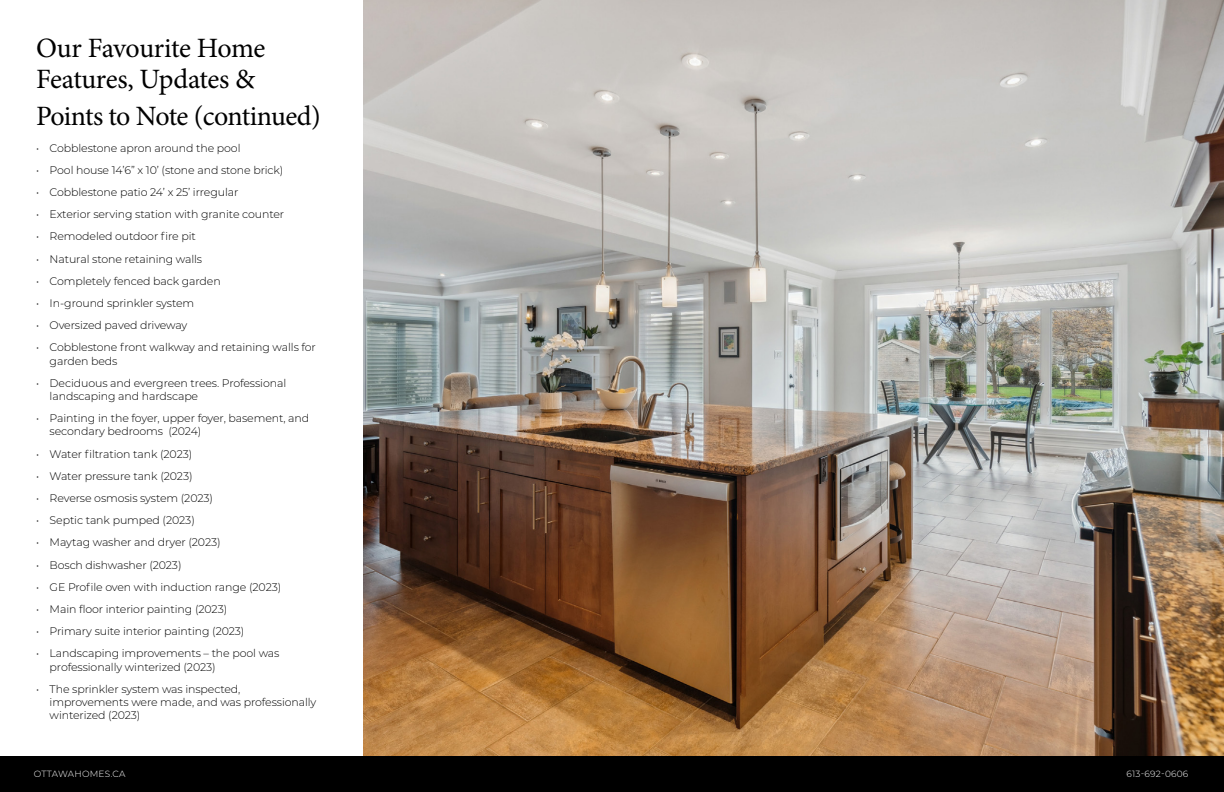
<style>
.page{position:relative;width:1224px;height:792px;background:#fff}
.page>*{position:absolute;margin:0;border:0;box-sizing:border-box;transform-origin:0 0}
.t1{font:28px/31px "Minion Pro";letter-spacing:-.02em;color:#000}
.t2{font:300 11px/13.2px "Montserrat";letter-spacing:-.01em;color:#000}
.t3{font:300 9px "Montserrat";letter-spacing:.025em;color:#fff}
</style>
<div class="page">
<img style="left:363px;top:0;width:861px;height:756px">
<div style="left:0;top:756px;width:1224px;height:36px;background:#000"></div>
<h1 class="t1" style="left:36px;top:32px;width:231px">Our Favourite Home<br>Features, Updates &amp;</h1>
<h1 class="t1" style="left:36px;top:101px;width:286px">Points to Note (continued)</h1>
<p class="t2" style="left:36px;top:141px;width:206px">• Cobblestone apron around the pool</p>
<p class="t2" style="left:36px;top:163px;width:249px">• Pool house 14’6” x 10’ (stone and stone brick)</p>
<p class="t2" style="left:36px;top:185px;width:204px">• Cobblestone patio 24’ x 25’ irregular</p>
<p class="t2" style="left:36px;top:207px;width:250px">• Exterior serving station with granite counter</p>
<p class="t2" style="left:36px;top:230px;width:161px">• Remodeled outdoor fire pit</p>
<p class="t2" style="left:36px;top:252px;width:168px">• Natural stone retaining walls</p>
<p class="t2" style="left:36px;top:274px;width:186px">• Completely fenced back garden</p>
<p class="t2" style="left:36px;top:296px;width:160px">• In-ground sprinkler system</p>
<p class="t2" style="left:36px;top:318px;width:153px">• Oversized paved driveway</p>
<p class="t2" style="left:50px;top:341px;width:268px;text-indent:-13px">• Cobblestone front walkway and retaining walls for garden beds</p>
<p class="t2" style="left:50px;top:376px;width:238px;text-indent:-13px">• Deciduous and evergreen trees. Professional landscaping and hardscape</p>
<p class="t2" style="left:50px;top:411px;width:261px;text-indent:-13px">• Painting in the foyer, upper foyer, basement, and secondary bedrooms (2024)</p>
<p class="t2" style="left:36px;top:447px;width:158px">• Water filtration tank (2023)</p>
<p class="t2" style="left:36px;top:469px;width:158px">• Water pressure tank (2023)</p>
<p class="t2" style="left:36px;top:491px;width:178px">• Reverse osmosis system (2023)</p>
<p class="t2" style="left:36px;top:513px;width:160px">• Septic tank pumped (2023)</p>
<p class="t2" style="left:36px;top:536px;width:186px">• Maytag washer and dryer (2023)</p>
<p class="t2" style="left:36px;top:558px;width:147px">• Bosch dishwasher (2023)</p>
<p class="t2" style="left:36px;top:580px;width:247px">• GE Profile oven with induction range (2023)</p>
<p class="t2" style="left:36px;top:602px;width:193px">• Main floor interior painting (2023)</p>
<p class="t2" style="left:36px;top:624px;width:210px">• Primary suite interior painting (2023)</p>
<p class="t2" style="left:50px;top:646px;width:231px;text-indent:-13px">• Landscaping improvements – the pool was professionally winterized (2023)</p>
<p class="t2" style="left:50px;top:682px;width:268px;text-indent:-13px">• The sprinkler system was inspected, improvements were made, and was professionally winterized (2023)</p>
<p class="t3" style="left:34px;top:768px;width:93px">OTTAWAHOMES.CA</p>
<p class="t3" style="left:1126px;top:768px;width:63px">613-692-0606</p>
</div>
